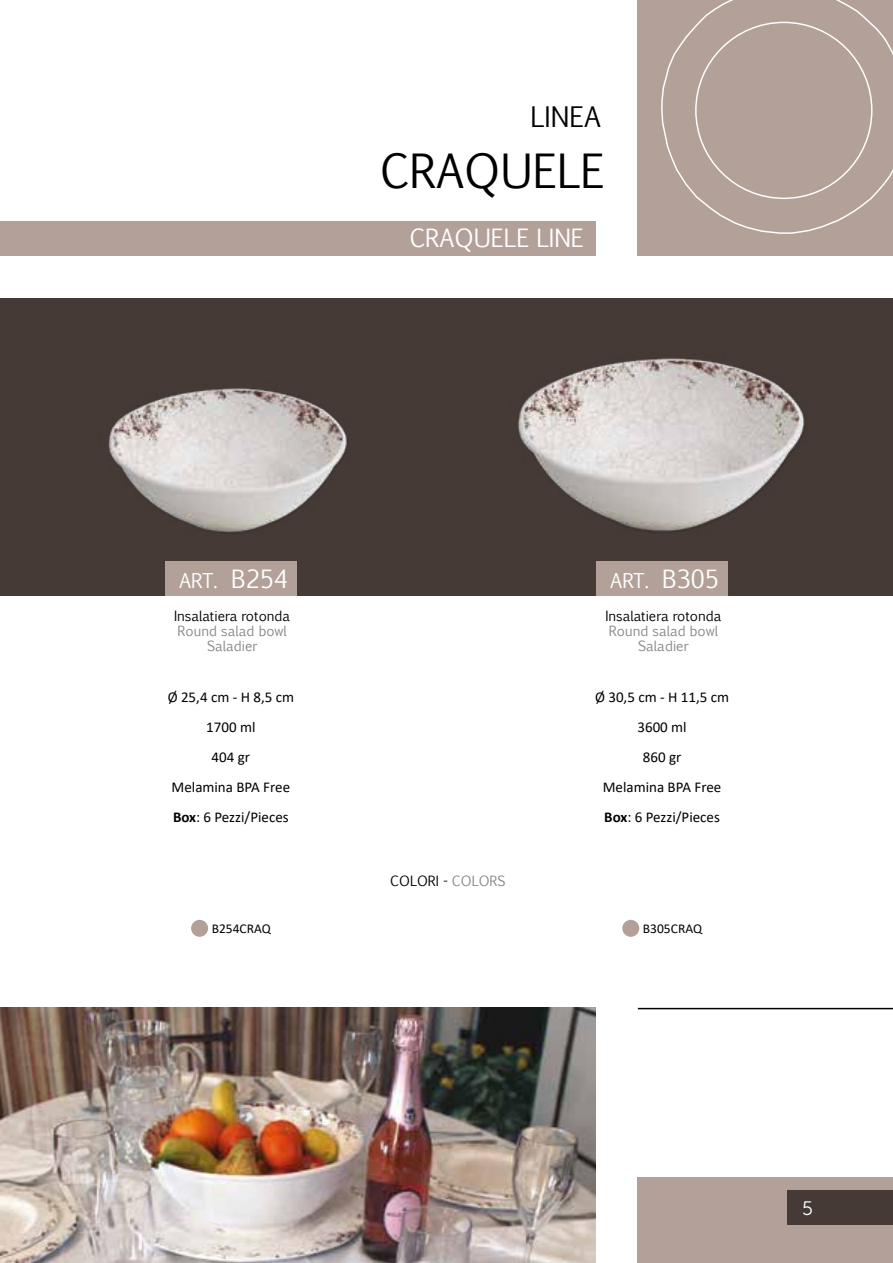
<style>
.page{position:relative;width:893px;height:1263px;background:#fff}
.page>*{position:absolute;margin:0;border:0;box-sizing:border-box;transform-origin:0 0}
.t1{font:45px "Euphemia CAS";color:#000}
.t2{font:27px "Euphemia CAS";color:#000}
.t3{font:24px "Euphemia CAS";color:#fff}
.t4{font:19.5px "Euphemia CAS";letter-spacing:-.02em;color:#fff}
.t5{font:19.5px "Museo Sans 300";color:#fff}
.t6{font:15px/30px "Calibri";color:#000;text-align:center}
.t7{font:13.5px "Euphemia CAS";color:#000}
.t8{font:13.5px/15px "Euphemia CAS";color:#878787;text-align:center}
.t9{font:13.5px "Calibri";color:#000}
.s1{font-size:24px}
.s2{font-weight:700}
.s3{color:#878787}
</style>
<div class="page">
<div style="left:0;top:298px;width:893px;height:297px;background:#453a36"></div>
<img style="left:518px;top:358px;width:287px;height:173px">
<img style="left:108px;top:388px;width:239px;height:145px">
<img style="left:0;top:1008px;width:595px;height:255px">
<div style="left:165px;top:561px;width:132px;height:34px;background:#b3a199"></div>
<div style="left:596px;top:561px;width:132px;height:34px;background:#b3a199"></div>
<div style="left:0;top:221px;width:595px;height:34px;background:#b3a199"></div>
<div style="left:638px;top:0;width:255px;height:255px;background:#b3a199"></div>
<svg style="left:661px;top:0;width:232px;height:234px"></svg>
<hr style="left:638px;top:1008px;width:255px;height:1px;background:#000">
<div style="left:638px;top:1178px;width:255px;height:85px;background:#b3a199"></div>
<div style="left:788px;top:1191px;width:105px;height:34px;background:#453a36"></div>
<div style="left:191px;top:920px;width:17px;height:17px;background:#b3a199;border-radius:50%"></div>
<div style="left:622px;top:920px;width:17px;height:17px;background:#b3a199;border-radius:50%"></div>
<h2 class="t2" style="left:531px;top:97px;width:72px">LINEA</h2>
<h1 class="t1" style="left:380px;top:139px;width:226px">CRAQUELE</h1>
<h3 class="t3" style="left:409px;top:221px;width:176px">CRAQUELE LINE</h3>
<h3 class="t4" style="left:179px;top:566px;width:110px">ART. <span class="s1">B254</span></h3>
<h3 class="t4" style="left:610px;top:566px;width:110px">ART. <span class="s1">B305</span></h3>
<p class="t7" style="left:174px;top:606px;width:118px">Insalatiera rotonda</p>
<p class="t8" style="left:178px;top:623px;width:111px">Round salad bowl<br>Saladier</p>
<p class="t7" style="left:605px;top:606px;width:118px">Insalatiera rotonda</p>
<p class="t8" style="left:609px;top:623px;width:111px">Round salad bowl<br>Saladier</p>
<p class="t6" style="left:168px;top:682px;width:128px">Ø 25,4 cm - H 8,5 cm<br>1700 ml<br>404 gr<br>Melamina BPA Free<br><span class="s2">Box</span>: 6 Pezzi/Pieces</p>
<p class="t6" style="left:595px;top:682px;width:136px">Ø 30,5 cm - H 11,5 cm<br>3600 ml<br>860 gr<br>Melamina BPA Free<br><span class="s2">Box</span>: 6 Pezzi/Pieces</p>
<p class="t7" style="left:390px;top:871px;width:117px">COLORI - <span class="s3">COLORS</span></p>
<p class="t9" style="left:212px;top:919px;width:61px">B254CRAQ</p>
<p class="t9" style="left:643px;top:919px;width:61px">B305CRAQ</p>
<h3 class="t5" style="left:802px;top:1198px;width:12px">5</h3>
</div>
